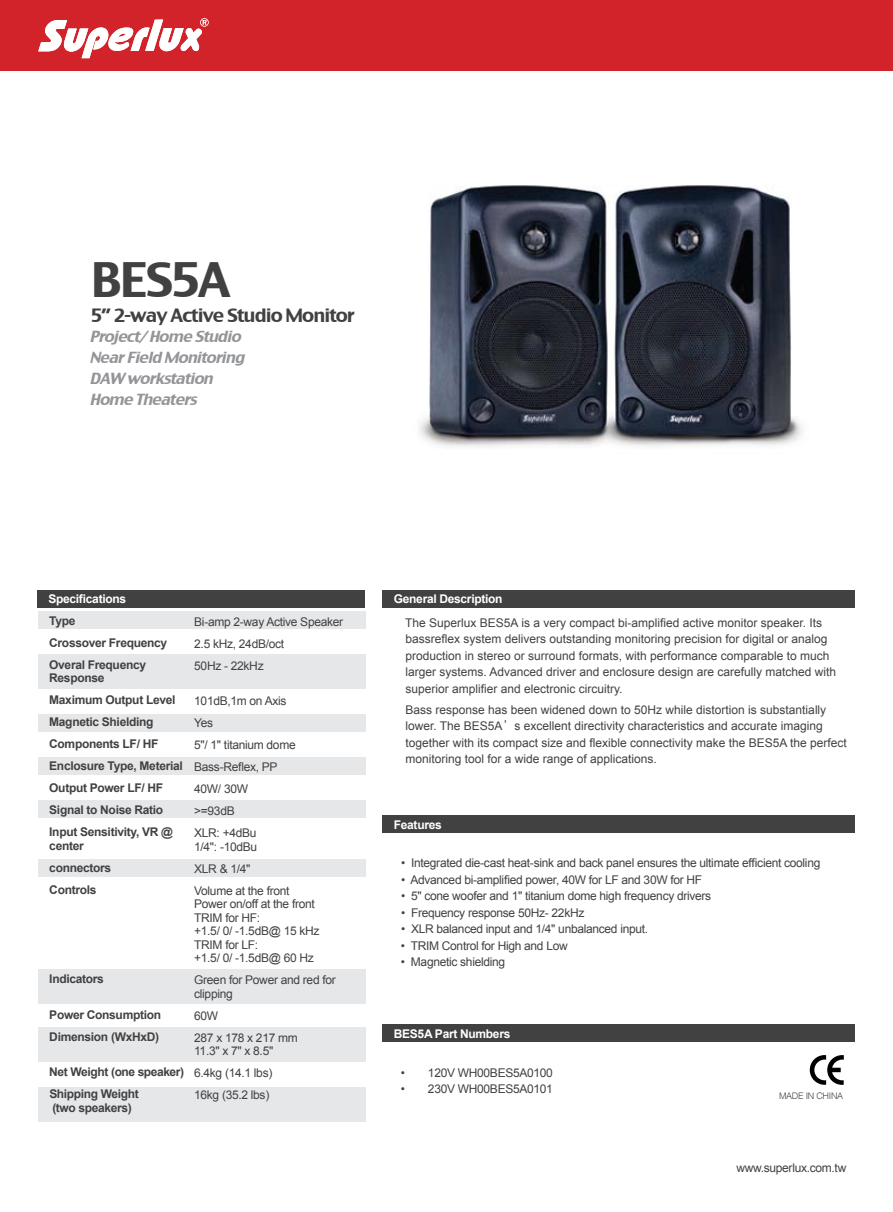
<style>
.page{position:relative;width:893px;height:1212px;background:#fff}
.page>*{position:absolute;margin:0;border:0;box-sizing:border-box;transform-origin:0 0}
.t1{font:46.5px "Charcoal CY";letter-spacing:-.05em;color:#414142;scale:1.05 1}
.t2{font:18px "Charcoal CY";letter-spacing:-.05em;color:#414142;scale:1.05 1}
.t3{font:italic 15px/21px "Charcoal CY";color:#939598;scale:1.05 1}
.t4{font:12px/22px "Arial";letter-spacing:-.025em;color:#414142}
.t5{font:12px/16.5px "Arial";color:#414142}
.t6{font:700 12px/22px "Arial";letter-spacing:-.025em;color:#414142}
.t7{font:700 12px "Arial";letter-spacing:-.025em;color:#fff}
.t8{font:300 9px "Helvetica";letter-spacing:-.03em;color:#414142}
.s1{font-family:"AR New Hei B5";font-weight:300}
</style>
<div class="page">
<div style="left:0;top:0;width:893px;height:71px;background:#d2232a"></div>
<div style="left:38px;top:612px;width:327px;height:17px;background:#e6e7e8"></div>
<div style="left:38px;top:714px;width:327px;height:18px;background:#e6e7e8"></div>
<div style="left:38px;top:757px;width:327px;height:17px;background:#e6e7e8"></div>
<div style="left:38px;top:800px;width:327px;height:18px;background:#e6e7e8"></div>
<div style="left:38px;top:859px;width:327px;height:17px;background:#e6e7e8"></div>
<div style="left:38px;top:969px;width:327px;height:34px;background:#e6e7e8"></div>
<div style="left:38px;top:1027px;width:327px;height:34px;background:#e6e7e8"></div>
<div style="left:38px;top:1087px;width:327px;height:34px;background:#e6e7e8"></div>
<div style="left:38px;top:655px;width:327px;height:34px;background:#e6e7e8"></div>
<div style="left:37px;top:590px;width:328px;height:17px;background:#414142"></div>
<div style="left:383px;top:815px;width:472px;height:17px;background:#414142"></div>
<div style="left:383px;top:1025px;width:472px;height:17px;background:#414142"></div>
<div style="left:383px;top:590px;width:472px;height:17px;background:#414142"></div>
<svg style="left:38px;top:18px;width:171px;height:40px"></svg>
<svg style="left:810px;top:1055px;width:34px;height:30px"></svg>
<img style="left:419px;top:185px;width:384px;height:262px">
<h1 class="t1" style="left:91px;top:251px;width:135px">BES5A</h1>
<h2 class="t2" style="left:91px;top:304px;width:253px">5” 2-way Active Studio Monitor</h2>
<p class="t3" style="left:89px;top:326px;width:153px">Project/ Home Studio<br>NearField Monitoring<br>DAW workstation<br>Home Theaters</p>
<p class="t7" style="left:48px;top:591px;width:79px">Specifications</p>
<p class="t6" style="left:49px;top:610px;width:119px">Type<br>Crossover Frequency<br>Overal Frequency</p>
<p class="t6" style="left:49px;top:667px;width:135px">Response<br>Maximum Output Level<br>Magnetic Shielding<br>Components LF/ HF<br>Enclosure Type, Meterial<br>Output Power LF/ HF<br>Signal to Noise Ratio<br>Input Sensitivity, VR @</p>
<p class="t6" style="left:49px;top:835px;width:63px">center connectors<br>Controls</p>
<p class="t6" style="left:49px;top:968px;width:56px">Indicators</p>
<p class="t6" style="left:49px;top:1004px;width:113px">Power Consumption<br>Dimension (WxHxD)</p>
<p class="t6" style="left:49px;top:1061px;width:136px">Net Weight (one speaker)<br>Shipping Weight</p>
<p class="t6" style="left:52px;top:1097px;width:81px">(two speakers)</p>
<p class="t4" style="left:194px;top:610px;width:150px">Bi-amp 2-way Active Speaker<br>2.5 kHz, 24dB/oct<br>50Hz - 22kHz</p>
<p class="t4" style="left:194px;top:690px;width:103px">101dB,1m on Axis<br>Yes<br>5"/ 1" titanium dome<br>Bass-Reflex, PP<br>40W/ 30W<br>&gt;=93dB<br>XLR: +4dBu</p>
<p class="t4" style="left:194px;top:835px;width:97px">1/4": -10dBu<br>XLR &amp; 1/4"<br>Volume at the front</p>
<p class="t4" style="left:194px;top:897px;width:127px;line-height:13.5px">Power on/off at the front<br>TRIM for HF:<br>+1.5/ 0/ -1.5dB@ 15 kHz<br>TRIM for LF:<br>+1.5/ 0/ -1.5dB@ 60 Hz</p>
<p class="t4" style="left:194px;top:973px;width:143px;line-height:13.5px">Green for Power and red for clipping</p>
<p class="t4" style="left:194px;top:1004px;width:105px">60W<br>287 x 178 x 217 mm</p>
<p class="t5" style="left:194px;top:1040px;width:81px;line-height:22px;text-align:justify">11.3" x 7" x 8.5" 6.4kg (14.1 lbs)<br>16kg (35.2 lbs)</p>
<p class="t7" style="left:394px;top:591px;width:110px">General Description</p>
<p class="t5" style="left:405px;top:614px;width:433px">The Superlux BES5A is a very compact bi-amplified active monitor speaker. Its bassreflex system delivers outstanding monitoring precision for digital or analog production in stereo or surround formats, with performance comparable to much larger systems. Advanced driver and enclosure design are carefully matched with superior amplifier and electronic circuitry.</p>
<p class="t5" style="left:405px;top:701px;width:443px">Bass response has been widened down to 50Hz while distortion is substantially lower. The BES5A<span class="s1">’</span>s excellent directivity characteristics and accurate imaging together with its compact size and flexible connectivity make the BES5A the perfect monitoring tool for a wide range of applications.</p>
<p class="t7" style="left:394px;top:816px;width:49px">Features</p>
<p class="t4" style="left:401px;top:852px;width:421px">• Integrated die-cast heat-sink and back panel ensures the ultimate efficient cooling</p>
<p class="t4" style="left:401px;top:868px;width:303px">• Advanced bi-amplified power, 40W for LF and 30W for HF</p>
<p class="t4" style="left:401px;top:885px;width:312px">• 5" cone woofer and 1" titanium dome high frequency drivers</p>
<p class="t4" style="left:401px;top:901px;width:185px">• Frequency response 50Hz- 22kHz</p>
<p class="t4" style="left:401px;top:918px;width:249px">• XLR balanced input and 1/4" unbalanced input.</p>
<p class="t4" style="left:401px;top:934px;width:168px">• TRIM Control for High and Low</p>
<p class="t4" style="left:401px;top:951px;width:106px">• Magnetic shielding</p>
<p class="t7" style="left:394px;top:1026px;width:118px">BES5A Part Numbers</p>
<p class="t4" style="left:401px;top:1062px;width:153px">• 120V WH00BES5A0100</p>
<p class="t4" style="left:401px;top:1078px;width:153px">• 230V WH00BES5A0101</p>
<p class="t8" style="left:779px;top:1090px;width:66px">MADE IN CHINA</p>
<p class="t4" style="left:736px;top:1157px;width:111px">www.superlux.com.tw</p>
</div>
